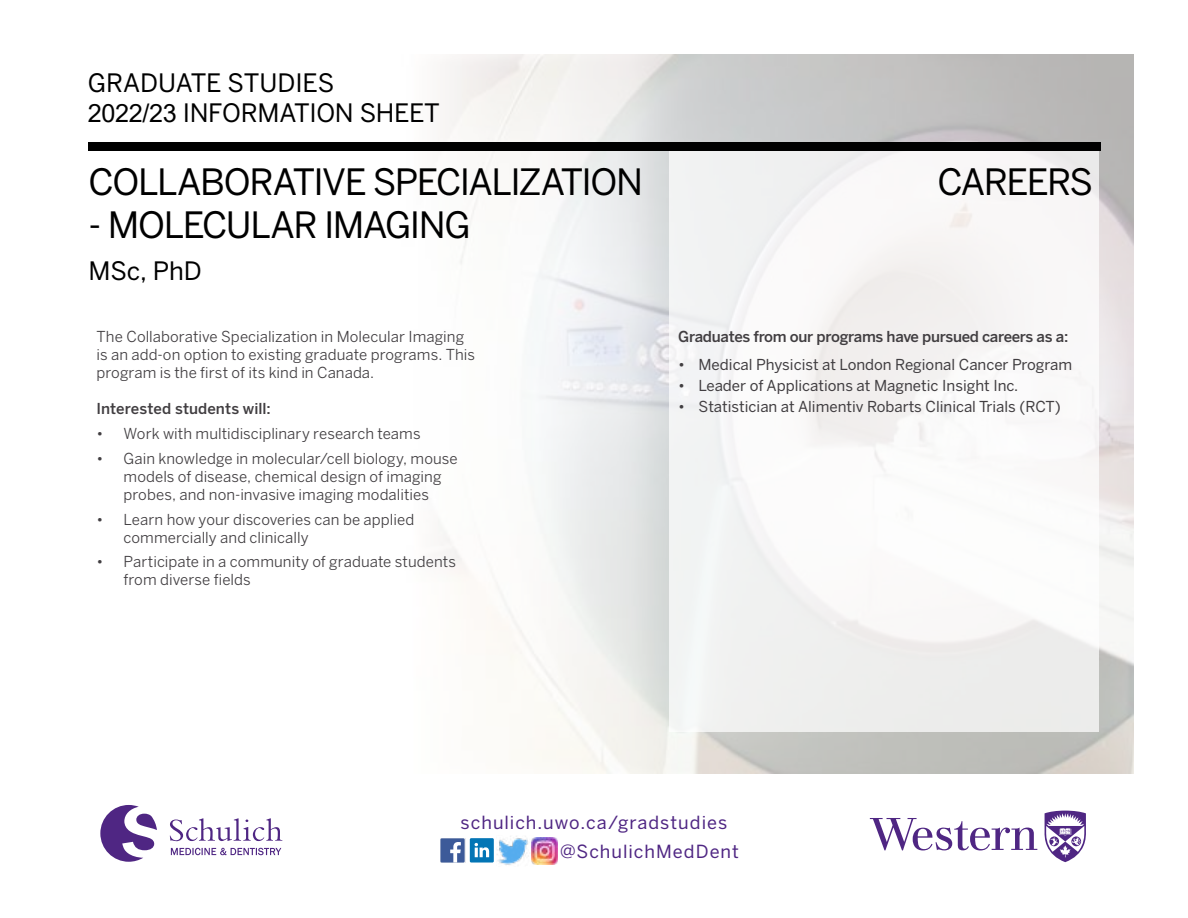
<style>
.page{position:relative;width:1188px;height:918px;background:#fff}
.page>*{position:absolute;margin:0;border:0;box-sizing:border-box;transform-origin:0 0}
.t1{font:36px "Benton Sans";letter-spacing:-.04em;color:#000}
.t2{font:25.2px/30.2px "Benton Sans";letter-spacing:-.01em;color:#000}
.t3{font:18px/28.5px "Benton Sans";letter-spacing:.055em;color:#4f2683}
.t4{font:15px/18px "Benton Sans";letter-spacing:.005em;color:#413e41}
.t5{font:15px "Benton Sans";color:#413e41}
.t6{font:500 15px "Benton Sans";letter-spacing:-.02em;color:#413e41}
.t7{font:500 15px "Benton Sans";letter-spacing:.005em;color:#413e41}
.s1{font-family:"Arial"}
</style>
<div class="page">
<svg style="left:100px;top:805px;width:57px;height:57px"></svg>
<svg style="left:170px;top:818px;width:112px;height:23px"></svg>
<svg style="left:171px;top:848px;width:110px;height:7px"></svg>
<svg style="left:870px;top:818px;width:167px;height:32px"></svg>
<svg style="left:1044px;top:811px;width:42px;height:51px"></svg>
<div style="left:440px;top:838px;width:25px;height:25px;background:#3c5a99"></div>
<svg style="left:450px;top:842px;width:11px;height:21px"></svg>
<img style="left:497px;top:836px;width:37px;height:29px">
<img style="left:531px;top:837px;width:26px;height:27px">
<svg style="left:470px;top:838px;width:24px;height:25px"></svg>
<img style="left:438px;top:54px;width:696px;height:720px">
<div style="left:88px;top:142px;width:1012px;height:9px;background:#000"></div>
<div style="left:670px;top:152px;width:429px;height:580px;background:#f5f4f5"></div>
<h2 class="t2" style="left:88px;top:67px;width:354px">GRADUATE STUDIES<br><span class="s1">2022/23</span> INFORMATION SHEET</h2>
<h1 class="t1" style="left:89px;top:160px;width:556px">COLLABORATIVE SPECIALIZATION</h1>
<h1 class="t1" style="left:89px;top:203px;width:384px">- MOLECULAR IMAGING</h1>
<h2 class="t2" style="left:89px;top:256px;width:115px">MSc, PhD</h2>
<p class="t4" style="left:97px;top:328px;width:380px">The Collaborative Specialization in Molecular Imaging is an add-on option to existing graduate programs. This program is the first of its kind in Canada.</p>
<p class="t7" style="left:97px;top:400px;width:176px">Interested students will:</p>
<p class="t4" style="left:97px;top:424px;width:326px">• Work with multidisciplinary research teams</p>
<p class="t4" style="left:124px;top:449px;width:336px;text-indent:-27px">• Gain knowledge in molecular/cell biology, mouse models of disease, chemical design of imaging probes, and non-invasive imaging modalities</p>
<p class="t4" style="left:124px;top:510px;width:292px;text-indent:-27px">• Learn how your discoveries can be applied commercially and clinically</p>
<p class="t4" style="left:124px;top:553px;width:334px;text-indent:-27px">• Participate in a community of graduate students from diverse fields</p>
<h1 class="t1" style="left:938px;top:160px;width:157px">CAREERS</h1>
<p class="t6" style="left:678px;top:328px;width:392px">Graduates from our programs have pursued careers as a:</p>
<p class="t5" style="left:678px;top:356px;width:396px">• Medical Physicist at London Regional Cancer Program</p>
<p class="t5" style="left:678px;top:377px;width:342px">• Leader of Applications at Magnetic Insight Inc.</p>
<p class="t5" style="left:678px;top:398px;width:384px">• Statistician at Alimentiv Robarts Clinical Trials (RCT)</p>
<p class="t3" style="left:560px;top:808px;width:180px;text-indent:-99px">schulich.uwo.ca/gradstudies @SchulichMedDent</p>
</div>
